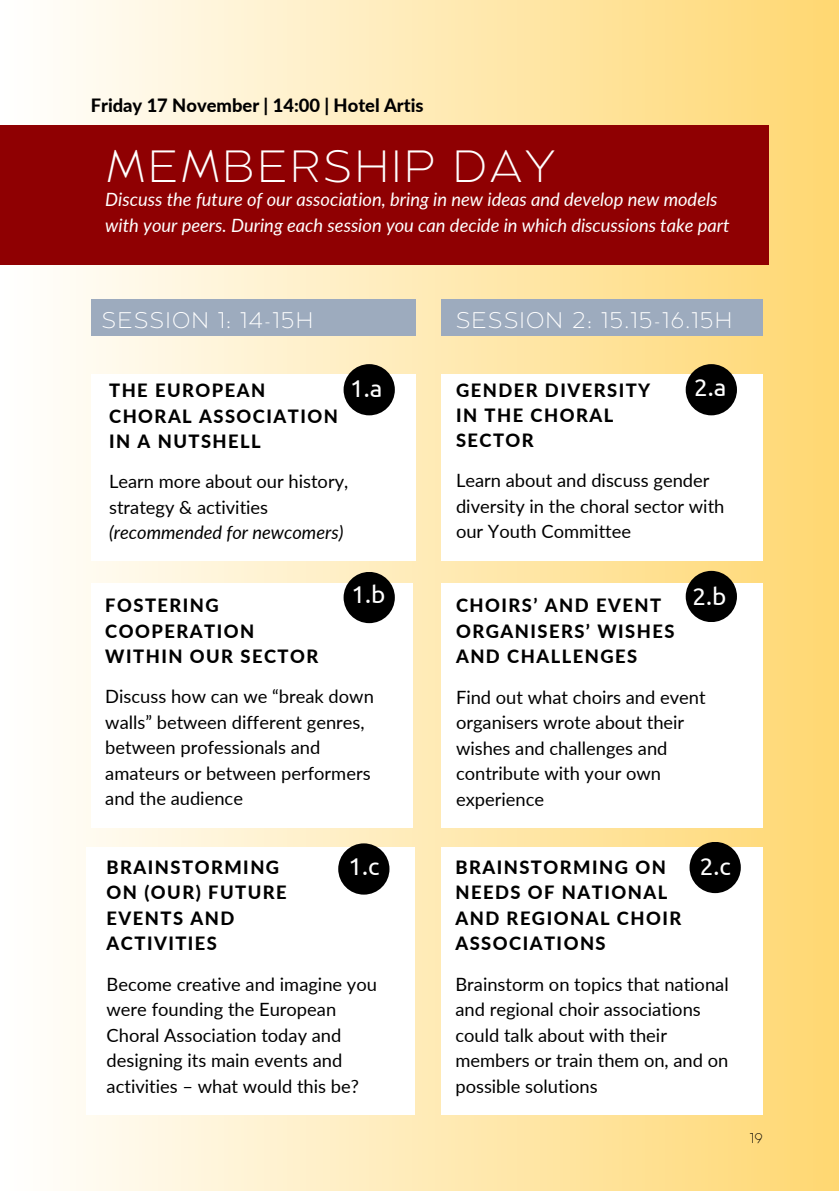
<style>
.page{position:relative;width:839px;height:1191px;background:#fff}
.page>*{position:absolute;margin:0;border:0;box-sizing:border-box;transform-origin:0 0}
.t1{font:200 45px "Balgin";letter-spacing:.07em;color:#fff}
.t2{font:24.2px "Ubuntu";color:#fff}
.t3{font:200 22.6px "Balgin";letter-spacing:.07em;color:#fff}
.t4{font:18.4px/25.6px "Lato";color:#000}
.t5{font:800 18.4px/25.4px "Lato";letter-spacing:.08em;color:#000}
.t6{font:italic 18.4px/25.6px "Lato";color:#fff}
.t7{font:800 18.4px "Lato";color:#000}
.t8{font:italic 18.4px "Lato";color:#000}
.t9{font:200 14px "Balgin";color:#000}
</style>
<div class="page">
<div style="left:0;top:0;width:838px;height:1191px;background:linear-gradient(to right,#fefefe,#fed672)"></div>
<div style="left:91px;top:375px;width:324px;height:186px;background:#fff"></div>
<div style="left:441px;top:375px;width:321px;height:186px;background:#fff"></div>
<div style="left:441px;top:847px;width:321px;height:268px;background:#fff"></div>
<div style="left:86px;top:847px;width:329px;height:268px;background:#fff"></div>
<div style="left:91px;top:583px;width:321px;height:244px;background:#fff"></div>
<div style="left:441px;top:583px;width:321px;height:244px;background:#fff"></div>
<div style="left:91px;top:299px;width:324px;height:37px;background:#9dabbe"></div>
<div style="left:343px;top:364px;width:52px;height:51px;background:#000;border-radius:50%"></div>
<div style="left:338px;top:843px;width:51px;height:52px;background:#000;border-radius:50%"></div>
<div style="left:685px;top:364px;width:52px;height:51px;background:#000;border-radius:50%"></div>
<div style="left:685px;top:571px;width:52px;height:51px;background:#000;border-radius:50%"></div>
<div style="left:689px;top:842px;width:51px;height:51px;background:#000;border-radius:50%"></div>
<div style="left:343px;top:572px;width:52px;height:51px;background:#000;border-radius:50%"></div>
<div style="left:0;top:125px;width:768px;height:139px;background:#8f0002"></div>
<div style="left:441px;top:299px;width:321px;height:37px;background:#9dabbe"></div>
<p class="t7" style="left:91px;top:94px;width:334px">Friday 17 November | 14:00 | Hotel Artis</p>
<p class="t1" style="left:107px;top:148px;width:450px">MEMBERSHIP DAY</p>
<p class="t6" style="left:105px;top:186px;width:626px">Discuss the future of our association, bring in new ideas and develop new models with your peers. During each session you can decide in which discussions take part</p>
<p class="t3" style="left:102px;top:311px;width:212px">SESSION 1: 14-15H</p>
<p class="t5" style="left:109px;top:377px;width:158px">THE EUROPEAN</p>
<p class="t5" style="left:109px;top:403px;width:230px">CHORAL ASSOCIATION</p>
<p class="t5" style="left:109px;top:428px;width:153px">IN A NUTSHELL</p>
<p class="t2" style="left:350px;top:375px;width:34px">1.a</p>
<p class="t4" style="left:109px;top:468px;width:241px">Learn more about our history, strategy &amp; activities</p>
<p class="t8" style="left:109px;top:521px;width:236px">(recommended for newcomers)</p>
<p class="t5" style="left:105px;top:592px;width:115px">FOSTERING</p>
<p class="t5" style="left:105px;top:618px;width:150px">COOPERATION</p>
<p class="t5" style="left:105px;top:643px;width:214px">WITHIN OUR SECTOR</p>
<p class="t2" style="left:351px;top:580px;width:35px">1.b</p>
<p class="t4" style="left:105px;top:683px;width:270px">Discuss how can we “break down walls” between different genres, between professionals and amateurs or between performers and the audience</p>
<p class="t5" style="left:107px;top:854px;width:174px">BRAINSTORMING</p>
<p class="t5" style="left:107px;top:880px;width:181px">ON (OUR) FUTURE</p>
<p class="t5" style="left:107px;top:905px;width:129px">EVENTS AND</p>
<p class="t5" style="left:107px;top:930px;width:112px">ACTIVITIES</p>
<p class="t2" style="left:348px;top:852px;width:32px">1.c</p>
<p class="t4" style="left:107px;top:971px;width:272px">Become creative and imagine you were founding the European<br>Choral Association today and designing its main events and activities – what would this be?</p>
<p class="t3" style="left:456px;top:311px;width:277px">SESSION 2: 15.15-16.15H</p>
<p class="t5" style="left:456px;top:377px;width:196px">GENDER DIVERSITY</p>
<p class="t5" style="left:456px;top:402px;width:159px">IN THE CHORAL</p>
<p class="t5" style="left:456px;top:428px;width:79px">SECTOR</p>
<p class="t2" style="left:694px;top:374px;width:34px">2.a</p>
<p class="t4" style="left:456px;top:468px;width:270px">Learn about and discuss gender diversity in the choral sector with our Youth Committee</p>
<p class="t5" style="left:456px;top:593px;width:220px">CHOIRS’ AND EVENT<br>ORGANISERS’ WISHES</p>
<p class="t5" style="left:456px;top:643px;width:183px">AND CHALLENGES</p>
<p class="t2" style="left:692px;top:582px;width:35px">2.b</p>
<p class="t4" style="left:456px;top:684px;width:251px">Find out what choirs and event organisers wrote about their wishes and challenges and contribute with your own experience</p>
<p class="t5" style="left:455px;top:854px;width:213px">BRAINSTORMING ON<br>NEEDS OF NATIONAL</p>
<p class="t5" style="left:455px;top:905px;width:227px">AND REGIONAL CHOIR</p>
<p class="t5" style="left:455px;top:930px;width:152px">ASSOCIATIONS</p>
<p class="t2" style="left:699px;top:852px;width:32px">2.c</p>
<p class="t4" style="left:455px;top:971px;width:275px">Brainstorm on topics that national and regional choir associations could talk about with their members or train them on, and on possible solutions</p>
<p class="t9" style="left:749px;top:1133px;width:14px">19</p>
</div>
